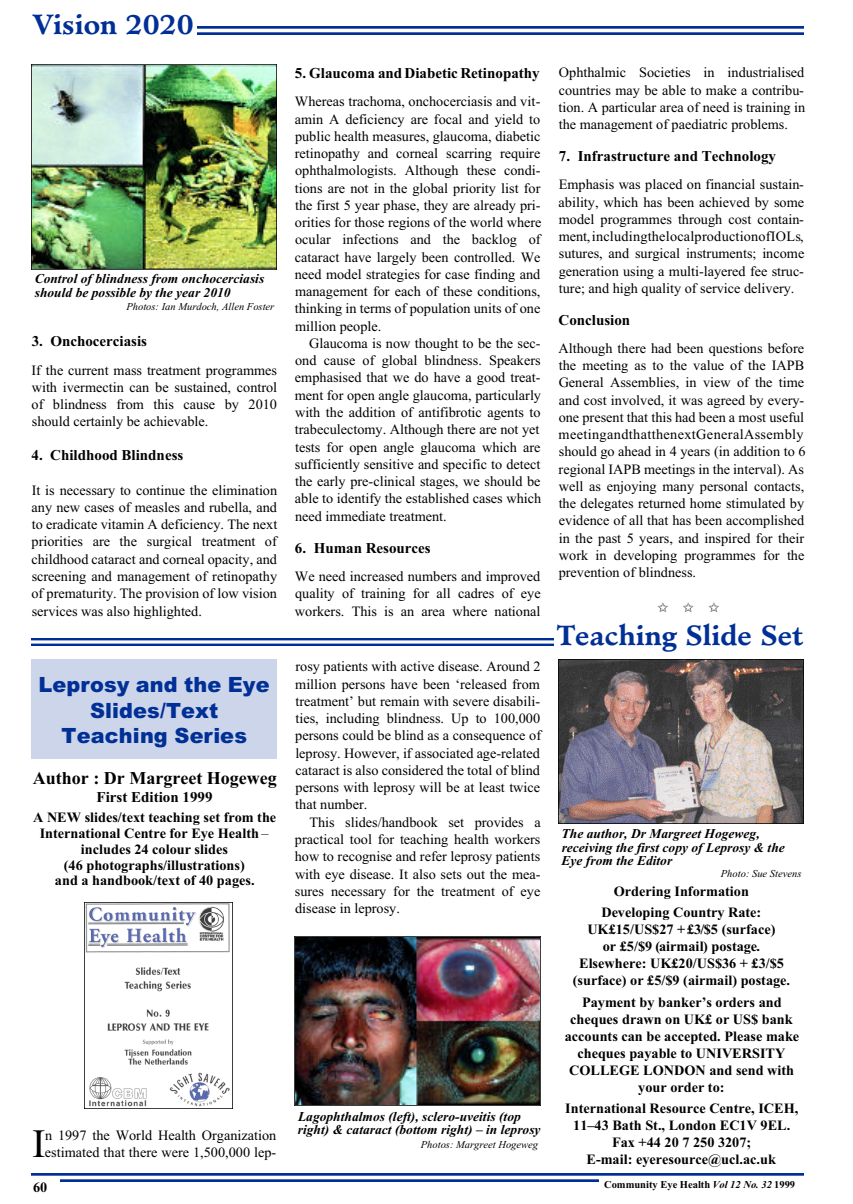
<style>
.page{position:relative;width:853px;height:1204px;background:#fff}
.page>*{position:absolute;margin:0;border:0;box-sizing:border-box;transform-origin:0 0}
.t1{font:40.2px "Times";color:#000}
.t2{font:700 27px "Minister";color:#002f96}
.t3{font:900 21px/25.3px "Arial";letter-spacing:.005em;color:#002f96;text-align:center}
.t4{font:700 18px "Times New Roman";color:#000}
.t5{font:700 15px "Times New Roman";color:#000}
.t6{font:14.25px/17.2px "Times";color:#000;text-align:justify}
.t7{font:700 14.25px/17.1px "Times New Roman";color:#000;text-align:center}
.t8{font:italic 700 13.5px/13.5px "Times New Roman";color:#000}
.t9{font:13.5px "Zapf Dingbats";color:#000}
.t10{font:italic 10.5px "Times New Roman";color:#000}
.t11{font:700 10.5px "Times New Roman";color:#000}
.s1{font-family:"Times";font-weight:400}
.s2{font-style:italic}
</style>
<div class="page">
<img style="left:31px;top:638px;width:523px;height:7px">
<img style="left:31px;top:1173px;width:773px;height:8px">
<div style="left:31px;top:1177px;width:29px;height:22px;background:#fff"></div>
<div style="left:599px;top:1177px;width:205px;height:16px;background:#fff"></div>
<img style="left:197px;top:27px;width:607px;height:7px">
<img style="left:84px;top:902px;width:148px;height:206px">
<div style="left:31px;top:659px;width:246px;height:100px;background:#ccd5ea"></div>
<img style="left:558px;top:659px;width:246px;height:164px">
<img style="left:295px;top:936px;width:245px;height:169px">
<img style="left:31px;top:65px;width:246px;height:204px">
<h2 class="t2" style="left:33px;top:14px;width:162px">Vision 2020</h2>
<p class="t8" style="left:35px;top:272px;width:231px">Control of blindness from onchocerciasis should be possible by the year 2010</p>
<p class="t10" style="left:126px;top:301px;width:149px">Photos: Ian Murdoch, Allen Foster</p>
<p class="t5" style="left:32px;top:333px;width:117px">3. Onchocerciasis</p>
<p class="t6" style="left:32px;top:361px;width:247px">If the current mass treatment programmes with ivermectin can be sustained, control of blindness from this cause by 2010 should certainly be achievable.</p>
<p class="t5" style="left:32px;top:446px;width:153px">4. Childhood Blindness</p>
<p class="t6" style="left:31px;top:481px;width:247px">It is necessary to continue the elimination any new cases of measles and rubella, and to eradicate vitamin A deficiency. The next priorities are the surgical treatment of childhood cataract and corneal opacity, and screening and management of retinopathy of prematurity. The provision of low vision services was also highlighted.</p>
<h3 class="t3" style="left:39px;top:671px;width:232px">L e p r o s ya n dt h eE y e<br>S l i d e s / T e x t<br>Teaching Series</h3>
<p class="t4" style="left:33px;top:768px;width:245px">Author : Dr Margreet Hogeweg</p>
<p class="t5" style="left:97px;top:789px;width:117px">First Edition 1999</p>
<p class="t7" style="left:33px;top:809px;width:245px;line-height:15.8px">A NEW slides/text teaching set from the International Centre for Eye Health <span class="s1">– </span>includes 24 colour slides<br>(46 photographs/illustrations)<br>and a handbook/text of 40 pages.</p>
<h1 class="t1" style="left:32px;top:1120px;width:15px">I</h1>
<p class="t6" style="left:45px;top:1126px;width:233px">n 1997 the World Health Organization estimated that there were 1,500,000 lep-</p>
<p class="t5" style="left:295px;top:65px;width:246px">5. Glaucoma and Diabetic Retinopathy</p>
<p class="t6" style="left:295px;top:93px;width:248px">Whereas trachoma, onchocerciasis and vit&shy;amin A deficiency are focal and yield to public health measures, glaucoma, diabetic retinopathy and corneal scarring require ophthalmologists. Although these condi&shy;tions are not in the global priority list for the first 5 year phase, they are already pri&shy;orities for those regions of the world where ocular infections and the backlog of cataract have largely been controlled. We need model strategies for case finding and management for each of these conditions, thinking in terms of population units of one million people.</p>
<p class="t6" style="left:295px;top:334px;width:248px;text-indent:14px">Glaucoma is now thought to be the sec&shy;ond cause of global blindness. Speakers emphasised that we do have a good treat&shy;ment for open angle glaucoma, particularly with the addition of antifibrotic agents to trabeculectomy. Although there are not yet tests for open angle glaucoma which are sufficiently sensitive and specific to detect the early pre-clinical stages, we should be able to identify the established cases which need immediate treatment.</p>
<p class="t5" style="left:295px;top:539px;width:137px">6. Human Resources</p>
<p class="t6" style="left:295px;top:567px;width:247px">We need increased numbers and improved quality of training for all cadres of eye workers. This is an area where national</p>
<p class="t6" style="left:295px;top:658px;width:247px">rosy patients with active disease. Around 2 million persons have been ‘released from treatment’ but remain with severe disabili&shy;ties, including blindness. Up to 100,000 persons could be blind as a consequence of leprosy. However, if associated age-related cataract is also considered the total of blind persons with leprosy will be at least twice that number.</p>
<p class="t6" style="left:295px;top:813px;width:247px;text-indent:15px">This slides/handbook set provides a practical tool for teaching health workers how to recognise and refer leprosy patients with eye disease. It also sets out the mea&shy;sures necessary for the treatment of eye disease in leprosy.</p>
<p class="t8" style="left:298px;top:1109px;width:244px">Lagophthalmos (left), sclero-uveitis (top right) &amp; cataract (bottom right) – in leprosy</p>
<p class="t10" style="left:421px;top:1138px;width:119px">Photos: Margreet Hogeweg</p>
<p class="t6" style="left:558px;top:64px;width:248px">Ophthalmic Societies in industrialised countries may be able to make a contribu&shy;tion. A particular area of need is training in the management of paediatric problems.</p>
<p class="t5" style="left:559px;top:148px;width:219px">7. Infrastructure and Technology</p>
<p class="t6" style="left:558px;top:176px;width:247px">Emphasis was placed on financial sustain&shy;ability, which has been achieved by some model programmes through cost contain&shy;ment,includingthelocalproductionofIOLs, sutures, and surgical instruments; income generation using a multi-layered fee struc&shy;ture; and high quality of service delivery.</p>
<p class="t5" style="left:558px;top:312px;width:73px">Conclusion</p>
<p class="t6" style="left:558px;top:339px;width:248px;text-align:left">Although there had been questions before the meeting as to the value of the IAPB General Assemblies, in view of the time and cost involved, it was agreed by every&shy;one present that this had been a most useful meetingandthatthenextGeneralAssembly should go ahead in 4 years (in addition to 6 regional IAPB meetings in the interval). As well as enjoying many personal contacts, the delegates returned home stimulated by evidence of all that has been accomplished in the past 5 years, and inspired for their work in developing programmes for the prevention of blindness.</p>
<p class="t9" style="left:657px;top:600px;width:63px">✩✩✩</p>
<h2 class="t2" style="left:557px;top:624px;width:248px">Teaching Slide Set</h2>
<p class="t8" style="left:561px;top:827px;width:225px">The author, Dr Margreet Hogeweg, receiving the first copy of Leprosy &amp; the<br>Eye from the Editor</p>
<p class="t10" style="left:721px;top:868px;width:82px">Photo: Sue Stevens</p>
<p class="t7" style="left:601px;top:880px;width:161px;line-height:21px">Ordering Information<br>Developing Country Rate:</p>
<p class="t7" style="left:573px;top:920px;width:219px">UK£15/US$27 +£3/$5 (surface)<br>or £5/$9 (airmail) postage.<br>Elsewhere: UK£20/US$36 + £3/$5 (surface) or £5/$9 (airmail) postage.</p>
<p class="t7" style="left:565px;top:993px;width:236px">Payment by banker’s orders and cheques drawn on UK£ or US$ bank accounts can be accepted. Please make cheques payable to UNIVERSITY<br>COLLEGE LONDON and send with your order to:</p>
<p class="t7" style="left:565px;top:1100px;width:235px">International Resource Centre, ICEH,<br>11–43 Bath St., London EC1V 9EL.<br>Fax +44 20 7 250 3207;<br>E-mail: eyeresource@ucl.ac.uk</p>
<p class="t7" style="left:33px;top:1178px;width:16px">60</p>
<p class="t11" style="left:604px;top:1178px;width:193px">Community Eye Health <span class="s2">Vol 12 No. 32</span> 1999</p>
</div>
